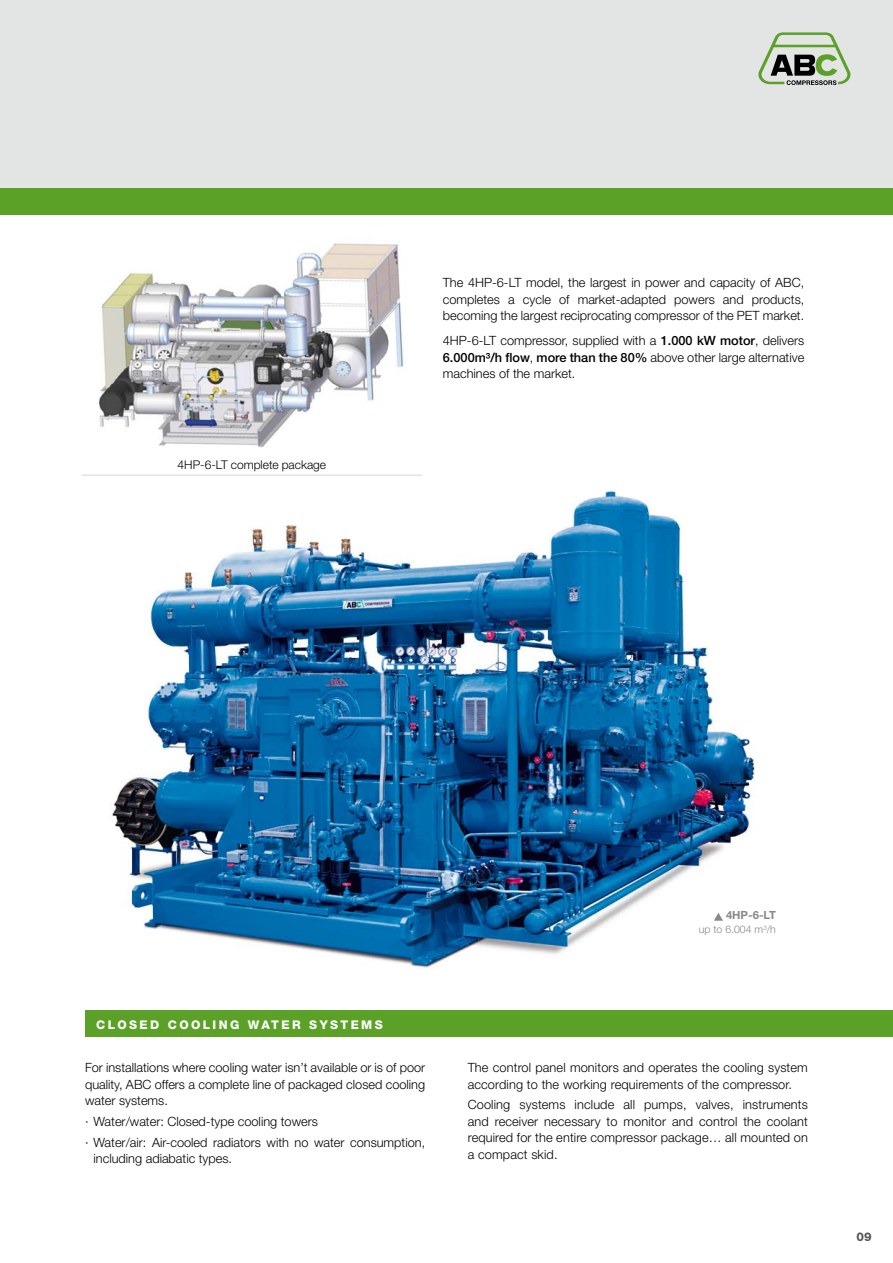
<style>
.page{position:relative;width:893px;height:1263px;background:#fff}
.page>*{position:absolute;margin:0;border:0;box-sizing:border-box;transform-origin:0 0}
.t1{font:300 12.75px/16.5px "Helvetica Neue";color:#000;text-align:justify}
.t2{font:800 12px "Helvetica Neue";letter-spacing:.2em;color:#fff}
.t3{font:300 12px "Helvetica Neue";color:#000}
.t4{font:800 12px "Helvetica Neue";color:#58585a}
.t5{font:700 11.25px "Helvetica Neue";color:#87888a}
.t6{font:300 10.5px "Helvetica Neue";color:#87888a}
.s1{font-weight:500}
</style>
<div class="page">
<div style="left:0;top:0;width:893px;height:188px;background:#e3e4e4"></div>
<svg style="left:758px;top:32px;width:92px;height:53px"></svg>
<div style="left:0;top:189px;width:893px;height:26px;background:#5ba128"></div>
<img style="left:111px;top:490px;width:644px;height:478px">
<svg style="left:714px;top:913px;width:9px;height:8px"></svg>
<img style="left:99px;top:243px;width:305px;height:205px">
<hr style="left:82px;top:474px;width:340px;height:2px;background:#e3e4e4">
<div style="left:85px;top:1010px;width:808px;height:27px;background:#5ba128"></div>
<p class="t3" style="left:178px;top:457px;width:150px">4HP-6-LT complete package</p>
<p class="t1" style="left:443px;top:274px;width:363px">The 4HP-6-LT model, the largest in power and capacity of ABC, completes a cycle of market-adapted powers and products, becoming the largest reciprocating compressor of the PET market.</p>
<p class="t1" style="left:443px;top:332px;width:363px">4HP-6-LT compressor, supplied with a <span class="s1">1.000 kW motor</span>, delivers <span class="s1">6.000m³/h flow</span>, <span class="s1">more than the 80%</span> above other large alternative machines of the market.</p>
<p class="t2" style="left:96px;top:1017px;width:288px">CLOSED COOLING WATER SYSTEMS</p>
<p class="t1" style="left:85px;top:1059px;width:342px">For installations where cooling water isn’t available or is of poor quality, ABC offers a complete line of packaged closed cooling water systems.</p>
<p class="t1" style="left:85px;top:1111px;width:342px;line-height:20.7px">· Water/water: Closed-type cooling towers<br>· Water/air: Air-cooled radiators with no water consumption,</p>
<p class="t1" style="left:94px;top:1150px;width:140px">including adiabatic types.</p>
<p class="t5" style="left:726px;top:908px;width:51px">4HP-6-LT</p>
<p class="t6" style="left:699px;top:923px;width:78px">up to 6.004 m<sup>3</sup>/h</p>
<p class="t1" style="left:468px;top:1059px;width:342px">The control panel monitors and operates the cooling system according to the working requirements of the compressor.</p>
<p class="t1" style="left:468px;top:1096px;width:342px">Cooling systems include all pumps, valves, instruments and receiver necessary to monitor and control the coolant required for the entire compressor package… all mounted on a compact skid.</p>
<p class="t4" style="left:856px;top:1230px;width:17px">09</p>
</div>
